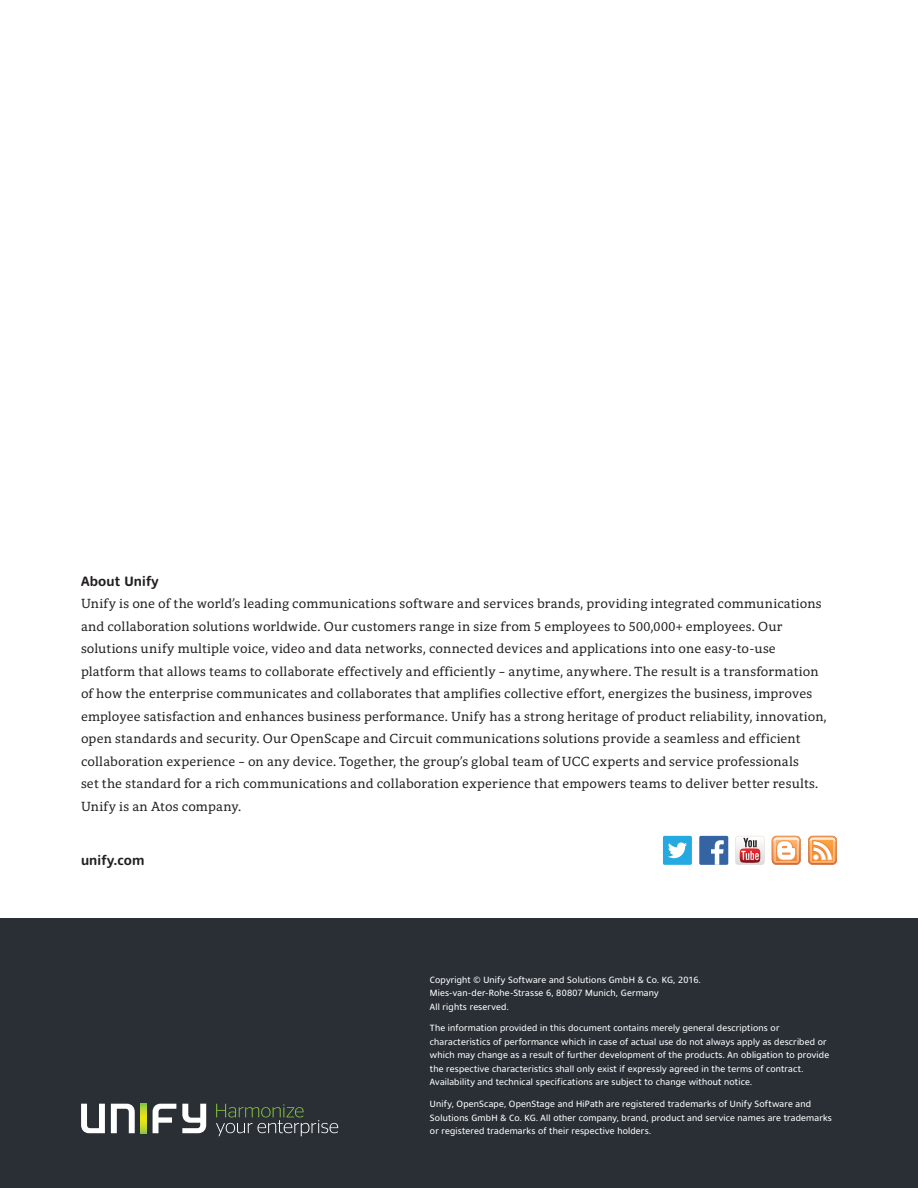
<style>
.page{position:relative;width:918px;height:1188px;background:#fff}
.page>*{position:absolute;margin:0;border:0;box-sizing:border-box;transform-origin:0 0}
.t1{font:13.5px/22.5px "Harmony Serif";letter-spacing:.01em;color:#231f20}
.t2{font:700 13.5px "Harmony Sans";letter-spacing:.01em;color:#231f20}
.t3{font:9px/13.5px "Harmony Sans";letter-spacing:.025em;color:#fff}
</style>
<div class="page">
<div style="left:699px;top:836px;width:31px;height:28px;background:#c5d3e5"></div>
<div style="left:735px;top:835px;width:29px;height:29px;background:#f9f8f8"></div>
<svg style="left:775px;top:835px;width:22px;height:1px"></svg>
<svg style="left:812px;top:835px;width:21px;height:1px"></svg>
<div style="left:0;top:918px;width:918px;height:270px;background:#292f35"></div>
<svg style="left:216px;top:1104px;width:122px;height:32px"></svg>
<svg style="left:81px;top:1104px;width:125px;height:30px"></svg>
<svg style="left:772px;top:836px;width:29px;height:29px"></svg>
<svg style="left:808px;top:836px;width:29px;height:29px"></svg>
<div style="left:699px;top:836px;width:29px;height:29px;background:#3564a3;border-radius:2px"></div>
<svg style="left:711px;top:840px;width:13px;height:25px"></svg>
<svg style="left:735px;top:836px;width:30px;height:29px"></svg>
<div style="left:663px;top:836px;width:29px;height:29px;background:#24aae1;border-radius:2px"></div>
<svg style="left:668px;top:842px;width:19px;height:16px"></svg>
<p class="t2" style="left:81px;top:573px;width:79px">About Unify</p>
<p class="t1" style="left:81px;top:593px;width:747px">Unify is one of the world’s leading communications software and services brands, providing integrated communications and collaboration solutions worldwide. Our customers range in size from 5 employees to 500,000+ employees. Our solutions unify multiple voice, video and data networks, connected devices and applications into one easy-to-use platform that allows teams to collaborate effectively and efficiently – anytime, anywhere. The result is a transformation of how the enterprise communicates and collaborates that amplifies collective effort, energizes the business, improves employee satisfaction and enhances business performance. Unify has a strong heritage of product reliability, innovation, open standards and security. Our OpenScape and Circuit communications solutions provide a seamless and efficient collaboration experience – on any device. Together, the group’s global team of UCC experts and service professionals<br>set the standard for a rich communications and collaboration experience that empowers teams to deliver better results.<br>Unify is an Atos company.</p>
<p class="t2" style="left:81px;top:852px;width:65px">unify.com</p>
<p class="t3" style="left:430px;top:973px;width:272px">Copyright © Unify Software and Solutions GmbH &amp; Co. KG, 2016.<br>Mies-van-der-Rohe-Strasse 6, 80807 Munich, Germany<br>All rights reserved.</p>
<p class="t3" style="left:430px;top:1021px;width:401px">The information provided in this document contains merely general descriptions or characteristics of performance which in case of actual use do not always apply as described or which may change as a result of further development of the products. An obligation to provide the respective characteristics shall only exist if expressly agreed in the terms of contract.<br>Availability and technical specifications are subject to change without notice.</p>
<p class="t3" style="left:430px;top:1097px;width:404px">Unify, OpenScape, OpenStage and HiPath are registered trademarks of Unify Software and<br>Solutions GmbH &amp; Co. KG. All other company, brand, product and service names are trademarks or registered trademarks of their respective holders.</p>
</div>
